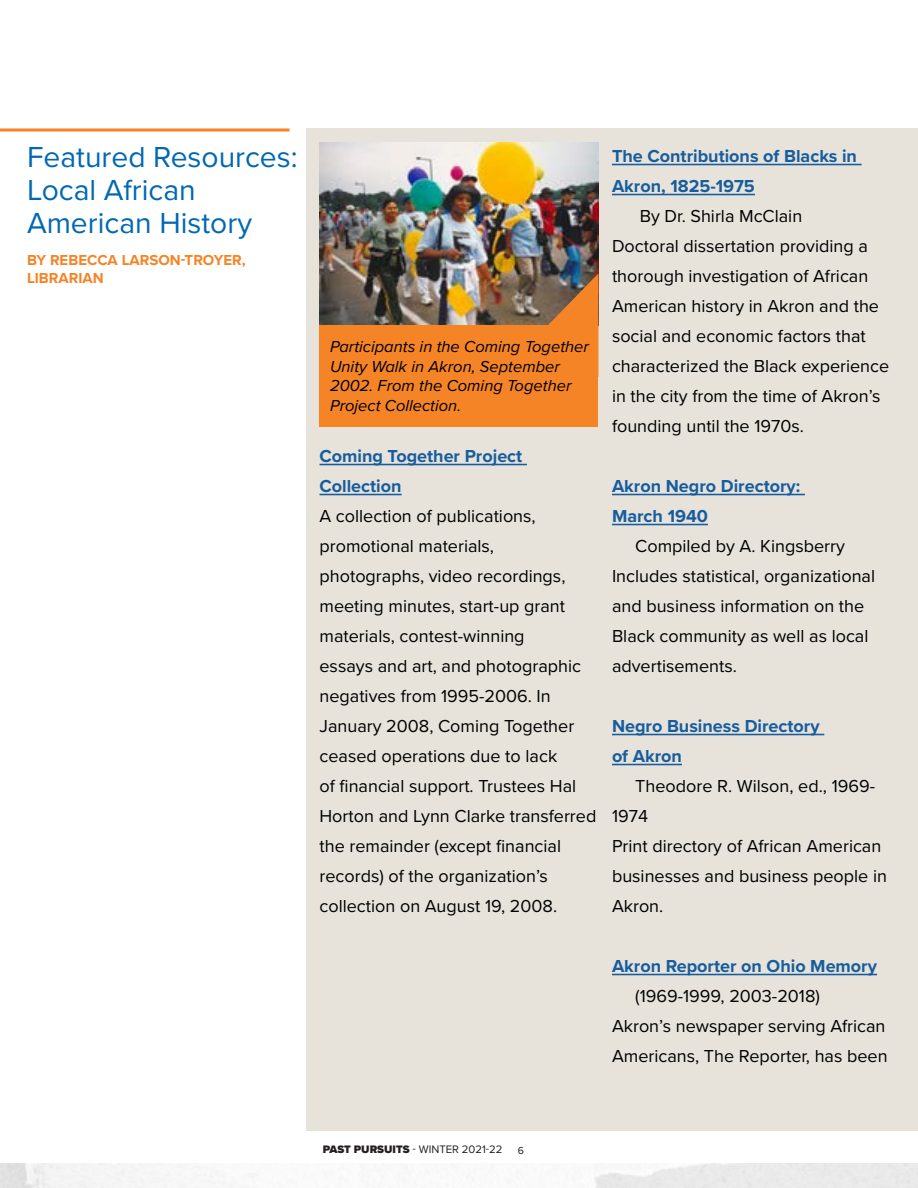
<style>
.page{position:relative;width:918px;height:1188px;background:#fff}
.page>*{position:absolute;margin:0;border:0;box-sizing:border-box;transform-origin:0 0}
.Headline_Text_-_Alig{font:30px/33px "Proxima Nova";color:#0168b3}
.Body_Text{font:18px/30px "Proxima Nova";color:#000}
.Body_Text-2{font:700 18px/30px "Proxima Nova";color:#175d9e}
.Body_Text-3{font:italic 16.5px/19.8px "Proxima Nova";color:#000}
.Byline_-_Centered{font:700 15px "Proxima Nova";color:#f58427}
.t1{font:11.25px "Proxima Nova";color:#231f20}
.Page_Number{font:10.5px "Proxima Nova";color:#231f20}
.s1{font-weight:900}
</style>
<div class="page">
<div style="left:306px;top:129px;width:612px;height:1002px;background:#e7e3db"></div>
<hr style="left:320px;top:464px;width:207px;height:1px;background:#175d9e">
<hr style="left:320px;top:494px;width:82px;height:1px;background:#175d9e">
<hr style="left:612px;top:164px;width:250px;height:1px;background:#175d9e">
<hr style="left:612px;top:194px;width:143px;height:1px;background:#175d9e">
<hr style="left:612px;top:494px;width:193px;height:1px;background:#175d9e">
<hr style="left:612px;top:524px;width:96px;height:1px;background:#175d9e">
<hr style="left:612px;top:734px;width:212px;height:1px;background:#175d9e">
<hr style="left:612px;top:764px;width:70px;height:1px;background:#175d9e">
<hr style="left:612px;top:974px;width:265px;height:1px;background:#175d9e">
<hr style="left:0;top:129px;width:290px;height:3px;background:#f58427">
<img style="left:320px;top:143px;width:278px;height:182px">
<div style="left:320px;top:325px;width:278px;height:101px;background:#f58427"></div>
<img style="left:497px;top:273px;width:101px;height:52px">
<p class="Headline_Text_-_Alig" style="left:27px;top:139px;width:272px">Featured Resources:<br>Local African<br>American History</p>
<p class="Byline_-_Centered" style="left:27px;top:249px;width:220px">BY REBECCA LARSON-TROYER,</p>
<p class="Byline_-_Centered" style="left:27px;top:267px;width:78px">LIBRARIAN</p>
<p class="Body_Text-3" style="left:330px;top:336px;width:261px">Participants in the Coming Together<br>Unity Walk in Akron, September<br>2002. From the Coming Together<br>Project Collection.</p>
<p class="Body_Text-2" style="left:320px;top:441px;width:204px">Coming Together Project<br>Collection</p>
<p class="Body_Text" style="left:320px;top:500px;width:278px">A collection of publications, promotional materials, photographs, video recordings, meeting minutes, start-up grant materials, contest-winning<br>essays and art, and photographic negatives from 1995-2006. In<br>January 2008, Coming Together ceased operations due to lack<br>of financial support. Trustees Hal<br>Horton and Lynn Clarke transferred the remainder (except financial records) of the organization’s collection on August 19, 2008.</p>
<p class="Body_Text-2" style="left:612px;top:141px;width:247px">The Contributions of Blacks in<br>Akron, 1825-1975</p>
<p class="Body_Text" style="left:640px;top:200px;width:164px">By Dr. Shirla McClain</p>
<p class="Body_Text" style="left:612px;top:230px;width:279px">Doctoral dissertation providing a thorough investigation of African American history in Akron and the social and economic factors that characterized the Black experience in the city from the time of Akron’s founding until the 1970s.</p>
<p class="Body_Text-2" style="left:612px;top:471px;width:190px">Akron Negro Directory:</p>
<p class="Body_Text-2" style="left:612px;top:501px;width:97px">March 1940</p>
<p class="Body_Text" style="left:635px;top:530px;width:211px">Compiled by A. Kingsberry</p>
<p class="Body_Text" style="left:612px;top:560px;width:265px">Includes statistical, organizational and business information on the<br>Black community as well as local advertisements.</p>
<p class="Body_Text-2" style="left:612px;top:711px;width:209px">Negro Business Directory</p>
<p class="Body_Text-2" style="left:612px;top:741px;width:72px">of Akron</p>
<p class="Body_Text" style="left:612px;top:770px;width:265px;text-indent:23px">Theodore R. Wilson, ed., 1969-<br>1974</p>
<p class="Body_Text" style="left:612px;top:830px;width:277px">Print directory of African American businesses and business people in<br>Akron.</p>
<p class="Body_Text-2" style="left:612px;top:951px;width:267px">Akron Reporter on Ohio Memory</p>
<p class="Body_Text" style="left:635px;top:980px;width:186px">(1969-1999, 2003-2018)</p>
<p class="Body_Text" style="left:612px;top:1010px;width:277px">Akron’s newspaper serving African<br>Americans, The Reporter, has been</p>
<p class="t1" style="left:323px;top:1141px;width:181px"><span class="s1">PAST PURSUITS</span> - WINTER 2021-22</p>
<p class="Page_Number" style="left:518px;top:1143px;width:8px">6</p>
</div>
